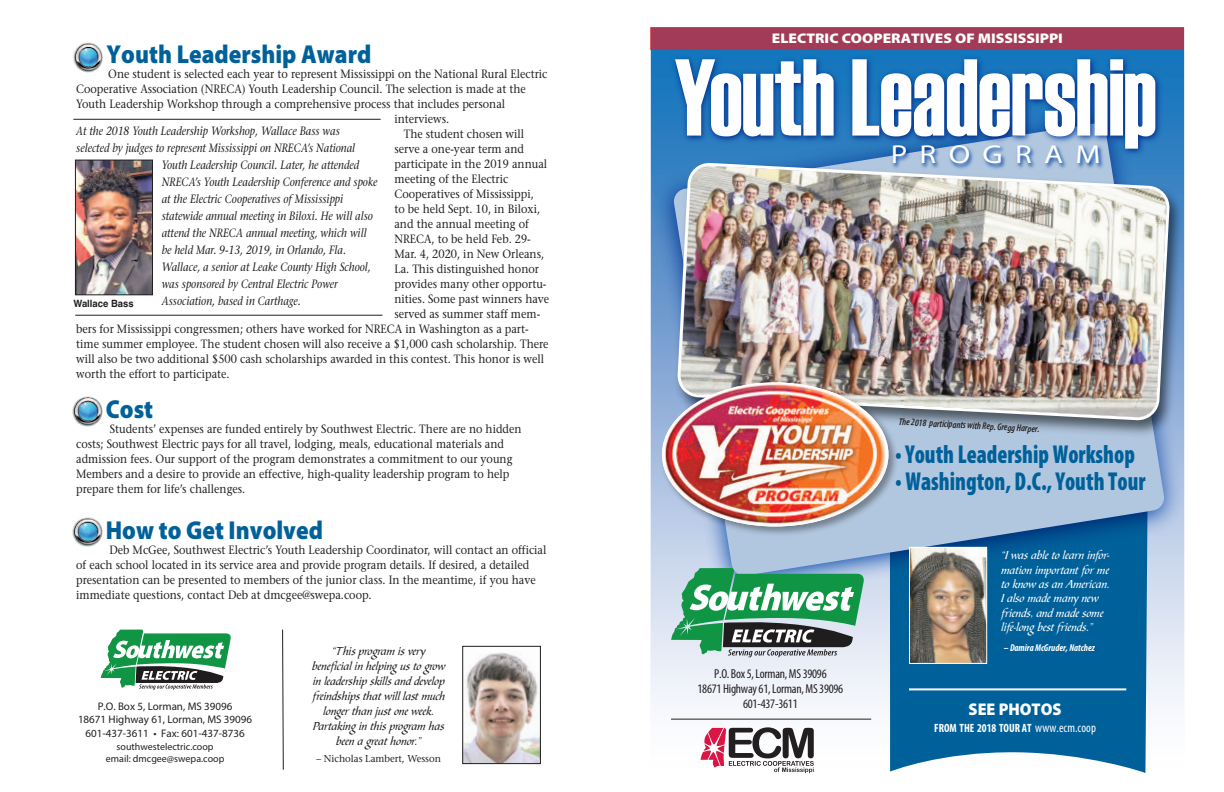
<style>
.page{position:relative;width:1224px;height:792px;background:#fff}
.page>*{position:absolute;margin:0;border:0;box-sizing:border-box;transform-origin:0 0}
.t1{font:109px "Haettenschweiler";letter-spacing:-.005em;color:#fff;scale:.85 1}
.t2{font:900 condensed 26px "Myriad Pro";color:#00619a;scale:.87 1}
.t3{font:900 26px "Myriad Pro";color:#00619a;scale:.9 1}
.t4{font:26px "Myriad Pro";letter-spacing:.395em;color:#fff;scale:1.2 1}
.t5{font:900 17px "Myriad Pro";color:#fff;scale:.95 1}
.t6{font:900 14px "Myriad Pro";color:#fff;scale:1.1 1}
.t7{font:condensed 13px/15px "Myriad Pro";letter-spacing:-.02em;color:#231f20;text-align:center}
.t8{font:12px/15px "Stone Serif";color:#231f20;scale:.9 1}
.t9{font:italic 12px "Stone Serif";color:#231f20;scale:.85 1}
.t10{font:12px/15px "Bible Scr T";color:#231f20;text-align:center}
.t11{font:12px/14.4px "Bible Scr T";color:#fff}
.t12{font:700 condensed 12px "Myriad Pro";color:#fff;scale:.95 1}
.t13{font:11px/13.6px "Myriad Pro";color:#231f20;text-align:center}
.t14{font:10px/12px "Myriad Pro";color:#231f20;text-align:center}
.t15{font:italic 600 condensed 10px "Myriad Pro";color:#231f20;scale:.95 1}
.t16{font:10px "Stone Serif";color:#231f20;scale:.95 1}
.t17{font:italic 700 condensed 10px "Myriad Pro";color:#fff;scale:.95 1}
.t18{font:700 10px "Helvetica";color:#231f20;scale:.95 1}
.s1{font-weight:400;font-size:13px}
</style>
<div class="page">
<svg style="left:651px;top:605px;width:533px;height:169px"></svg>
<img style="left:77px;top:162px;width:74px;height:131px">
<div style="left:75px;top:160px;width:78px;height:135px;border:1px solid #231f20"></div>
<hr style="left:73px;top:119px;width:308px;height:1px;background:#231f20">
<hr style="left:75px;top:315px;width:307px;height:1px;background:#231f20">
<img style="left:73px;top:42px;width:31px;height:30px;border-radius:50%">
<img style="left:72px;top:396px;width:31px;height:30px;border-radius:50%">
<img style="left:72px;top:517px;width:31px;height:30px;border-radius:50%">
<svg style="left:890px;top:605px;width:258px;height:168px;background:#1a71a4"></svg>
<img style="left:650px;top:186px;width:535px;height:419px">
<svg style="left:673px;top:441px;width:492px;height:136px;background:#87acce"></svg>
<div style="left:651px;top:27px;width:533px;height:23px;background:#a23b57"></div>
<img style="left:650px;top:40px;width:535px;height:146px">
<img style="left:800px;top:130px;width:385px;height:26px">
<img style="left:670px;top:156px;width:515px;height:285px">
<img style="left:677px;top:162px;width:493px;height:259px">
<img style="left:657px;top:378px;width:244px;height:162px">
<img style="left:662px;top:382px;width:226px;height:145px;border-radius:50%">
<img style="left:911px;top:549px;width:74px;height:113px">
<div style="left:909px;top:547px;width:78px;height:117px;border:1px solid #fff"></div>
<hr style="left:909px;top:688px;width:217px;height:2px;background:#fff">
<svg style="left:701px;top:727px;width:113px;height:46px"></svg>
<hr style="left:671px;top:719px;width:200px;height:1px;background:#231f20">
<svg style="left:671px;top:568px;width:193px;height:89px;background:#6fa98d"></svg>
<svg style="left:101px;top:630px;width:130px;height:60px"></svg>
<img style="left:464px;top:652px;width:75px;height:110px">
<div style="left:462px;top:646px;width:79px;height:118px;border:1px solid #231f20"></div>
<svg style="left:282px;top:629px;width:2px;height:141px"></svg>
<h2 class="t3" style="left:107px;top:45px;width:296px">Youth Leadership Award</h2>
<p class="t8" style="left:108px;top:68px;width:490px">One student is selected each year to represent Mississippi on the National Rural Electric</p>
<p class="t8" style="left:76px;top:83px;width:501px">Cooperative Association (NRECA) Youth Leadership Council. The selection is made at the</p>
<p class="t8" style="left:76px;top:98px;width:478px">Youth Leadership Workshop through a comprehensive process that includes personal</p>
<p class="t8" style="left:394px;top:113px;width:62px">interviews.</p>
<p class="t8" style="left:404px;top:128px;width:135px">The student chosen will</p>
<p class="t8" style="left:394px;top:143px;width:145px">serve a one-year term and</p>
<p class="t8" style="left:394px;top:158px;width:171px">participate in the 2019 annual</p>
<p class="t8" style="left:394px;top:173px;width:128px">meeting of the Electric</p>
<p class="t8" style="left:394px;top:188px;width:156px">Cooperatives of Mississippi,</p>
<p class="t8" style="left:394px;top:203px;width:163px">to be held Sept. 10, in Biloxi,</p>
<p class="t8" style="left:394px;top:218px;width:151px">and the annual meeting of</p>
<p class="t8" style="left:394px;top:233px;width:153px">NRECA, to be held Feb. 29-</p>
<p class="t8" style="left:394px;top:248px;width:168px">Mar. 4, 2020, in New Orleans,</p>
<p class="t8" style="left:394px;top:263px;width:162px">La. This distinguished honor</p>
<p class="t8" style="left:394px;top:278px;width:171px">provides many other opportu-</p>
<p class="t8" style="left:394px;top:293px;width:174px">nities. Some past winners have</p>
<p class="t8" style="left:394px;top:308px;width:164px">served as summer staff mem-</p>
<p class="t8" style="left:76px;top:323px;width:504px">bers for Mississippi congressmen; others have worked for NRECA in Washington as a part-</p>
<p class="t8" style="left:76px;top:338px;width:526px">time summer employee. The student chosen will also receive a $1,000 cash scholarship. There</p>
<p class="t8" style="left:76px;top:353px;width:521px">will also be two additional $500 cash scholarships awarded in this contest. This honor is well</p>
<p class="t8" style="left:76px;top:368px;width:172px">worth the effort to participate.</p>
<h2 class="t3" style="left:106px;top:400px;width:54px">Cost</h2>
<p class="t8" style="left:76px;top:423px;width:496px;text-indent:34px">Students’ expenses are funded entirely by Southwest Electric. There are no hidden costs; Southwest Electric pays for all travel, lodging, meals, educational materials and admission fees. Our support of the program demonstrates a commitment to our young Members and a desire to provide an effective, high-quality leadership program to help prepare them for life’s challenges.</p>
<h2 class="t3" style="left:106px;top:521px;width:243px">How to Get Involved</h2>
<p class="t8" style="left:76px;top:544px;width:524px;text-indent:33px">Deb McGee, Southwest Electric’s Youth Leadership Coordinator, will contact an official of each school located in its service area and provide program details. If desired, a detailed presentation can be presented to members of the junior class. In the meantime, if you have immediate questions, contact Deb at dmcgee@swepa.coop.</p>
<p class="t9" style="left:76px;top:127px;width:312px">At the 2018 Youth Leadership Workshop, Wallace Bass was</p>
<p class="t9" style="left:76px;top:144px;width:330px">selected by judges to represent Mississippi on NRECA’s National</p>
<p class="t9" style="left:162px;top:161px;width:234px">Youth Leadership Council. Later, he attended</p>
<p class="t9" style="left:162px;top:178px;width:255px">NRECA’s Youth Leadership Conference and spoke</p>
<p class="t9" style="left:162px;top:195px;width:215px">at the Electric Cooperatives of Mississippi</p>
<p class="t9" style="left:162px;top:212px;width:250px">statewide annual meeting in Biloxi. He will also</p>
<p class="t9" style="left:162px;top:229px;width:243px">attend the NRECA annual meeting, which will</p>
<p class="t9" style="left:162px;top:246px;width:218px">be held Mar. 9-13, 2019, in Orlando, Fla.</p>
<p class="t9" style="left:162px;top:263px;width:248px">Wallace, a senior at Leake County High School,</p>
<p class="t9" style="left:162px;top:280px;width:209px">was sponsored by Central Electric Power</p>
<p class="t9" style="left:162px;top:297px;width:165px">Association, based in Carthage.</p>
<p class="t18" style="left:73px;top:298px;width:65px">Wallace Bass</p>
<p class="t13" style="left:78px;top:700px;width:176px">P.O. Box 5, Lorman, MS 39096<br>18671 Highway 61, Lorman, MS 39096<br>601-437-3611 • Fax: 601-437-8736</p>
<p class="t14" style="left:106px;top:741px;width:120px">southwestelectric.coop email: dmcgee@swepa.coop</p>
<p class="t10" style="left:312px;top:644px;width:135px">“This program is very beneficial in helping us to grow in leadership skills and develop freindships that will last much longer than just one week.<br>Partaking in this program has been a great honor.”</p>
<p class="t16" style="left:316px;top:755px;width:133px">– Nicholas Lambert, Wesson</p>
<p class="t6" style="left:772px;top:33px;width:266px">ELECTRIC COOPERATIVES OF MISSISSIPPI</p>
<h1 class="t1" style="left:675px;top:35px;width:568px">Youth Leadership</h1>
<h2 class="t4" style="left:891px;top:144px;width:176px">PROGRAM</h2>
<p class="t15" style="left:899px;top:418px;width:150px;rotate:3deg">The 2018 participantswith Rep. Gregg Harper.</p>
<h2 class="t2" style="left:895px;top:445px;width:277px">• Youth Leadership Workshop</h2>
<h2 class="t2" style="left:895px;top:472px;width:289px">• Washington, D.C., Youth Tour</h2>
<p class="t7" style="left:698px;top:667px;width:147px">P.O. Box5,Lorman,MS39096<br>18671 Highway61,Lorman,MS39096<br>601-437-3611</p>
<p class="t11" style="left:1001px;top:548px;width:110px">“I was able to learn infor&shy;mation important for me to know as an American.<br>I also made many new friends, and made some life-long best friends.”</p>
<p class="t17" style="left:1004px;top:644px;width:97px">– DamiraMcGruder, Natchez</p>
<h3 class="t5" style="left:969px;top:703px;width:99px">SEE PHOTOS</h3>
<p class="t12" style="left:934px;top:724px;width:172px">FROM THE 2018 TOUR AT <span class="s1">www.ecm.coop</span></p>
</div>
